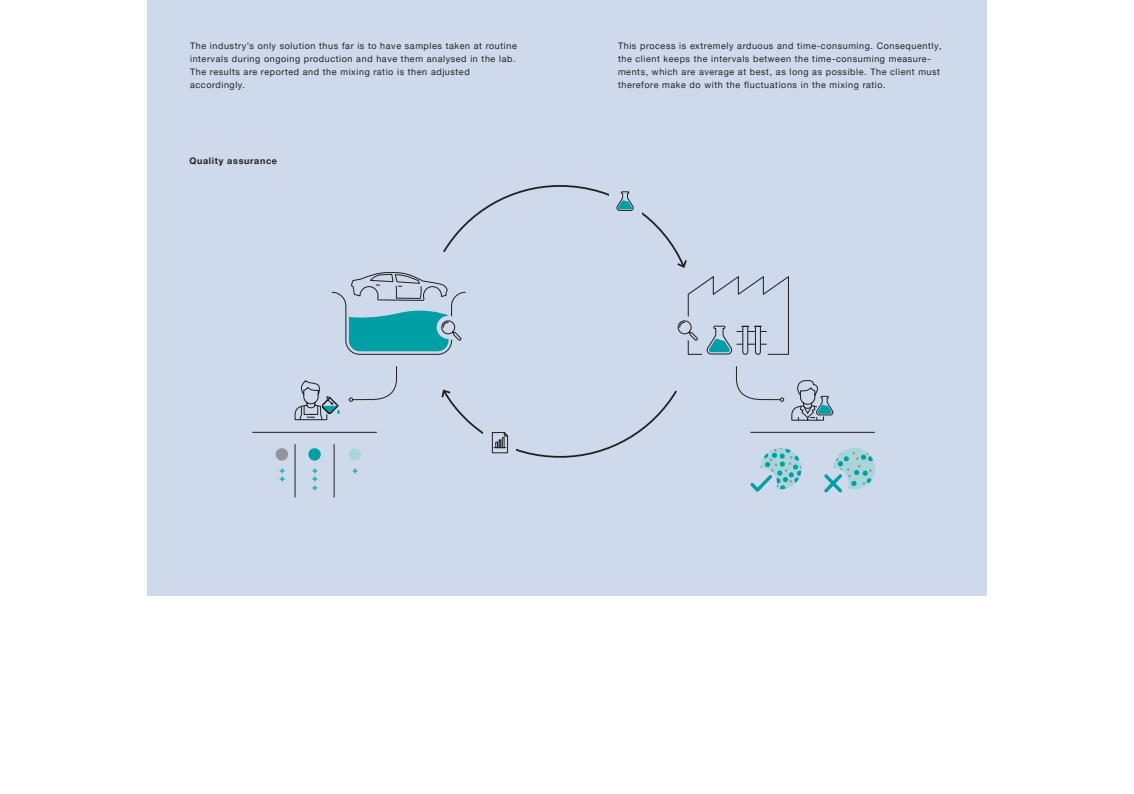
<style>
.page{position:relative;width:1134px;height:794px;background:#fff}
.page>*{position:absolute;margin:0;border:0;box-sizing:border-box;transform-origin:0 0}
.t1{font:700 9.8px "Helvetica Neue LTW1 G";color:#009fa5}
.t2{font:9px/13px "Helvetica Neue LTW1 G";letter-spacing:.065em;color:#231f20}
.t3{font:700 9px "Helvetica Neue LTW1 G";letter-spacing:.075em;color:#231f20}
</style>
<div class="page">
<div style="left:147px;top:0;width:420px;height:595px;background:#cedaeb"></div>
<div style="left:567px;top:0;width:419px;height:595px;background:#cedaeb"></div>
<div style="left:276px;top:448px;width:12px;height:12px;background:#939598;border-radius:50%"></div>
<svg style="left:441px;top:389px;width:236px;height:69px"></svg>
<svg style="left:735px;top:366px;width:49px;height:36px"></svg>
<svg style="left:349px;top:366px;width:48px;height:36px"></svg>
<hr style="left:750px;top:432px;width:125px;height:1px;background:#231f20">
<hr style="left:252px;top:432px;width:125px;height:1px;background:#231f20">
<hr style="left:295px;top:444px;width:1px;height:53px;background:#231f20">
<hr style="left:334px;top:444px;width:1px;height:53px;background:#231f20">
<svg style="left:750px;top:448px;width:52px;height:44px"></svg>
<svg style="left:824px;top:448px;width:51px;height:45px"></svg>
<svg style="left:791px;top:380px;width:42px;height:41px"></svg>
<div style="left:349px;top:448px;width:12px;height:12px;background:#a7d5d9;border-radius:50%"></div>
<div style="left:308px;top:448px;width:13px;height:12px;background:#009fa5;border-radius:50%"></div>
<svg style="left:294px;top:380px;width:46px;height:41px"></svg>
<svg style="left:331px;top:185px;width:458px;height:170px"></svg>
<p class="t2" style="left:190px;top:39px;width:328px">The industry’s only solution thus far is to have samples taken at routine intervals during ongoing production and have them analysed in the lab.<br>The results are reported and the mixing ratio is then adjusted accordingly.</p>
<p class="t2" style="left:618px;top:39px;width:325px">This process is extremely arduous and time-consuming. Consequently, the client keeps the intervals between the time-consuming measure&shy;ments, which are average at best, as long as possible. The client must therefore make do with the fluctuations in the mixing ratio.</p>
<p class="t3" style="left:189px;top:156px;width:89px">Quality assurance</p>
<p class="t1" style="left:289px;top:467px;width:16px;rotate:90deg">+ +</p>
<p class="t1" style="left:322px;top:467px;width:24px;rotate:90deg">+++</p>
<p class="t1" style="left:362px;top:467px;width:7px;rotate:90deg">+</p>
</div>
